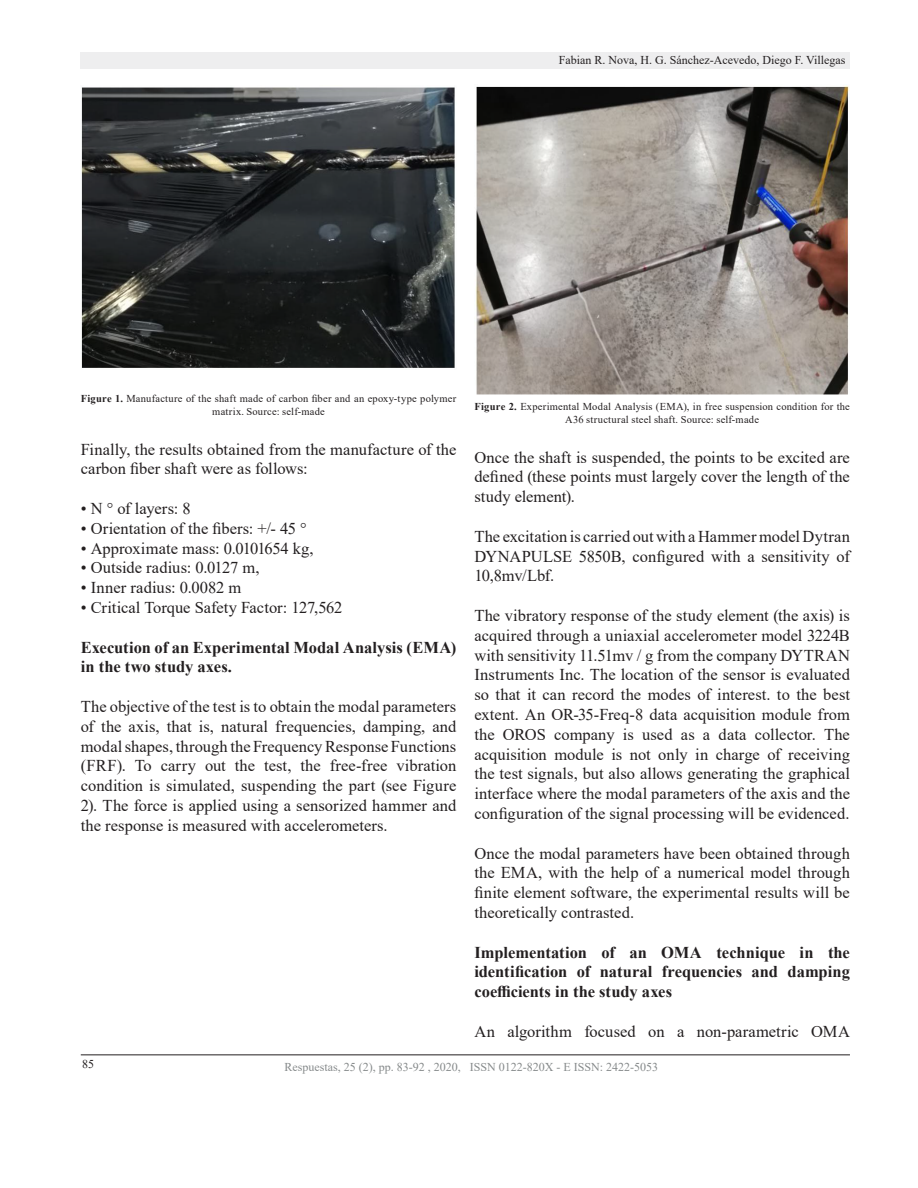
<style>
.page{position:relative;width:918px;height:1188px;background:#fff}
.page>*{position:absolute;margin:0;border:0;box-sizing:border-box;transform-origin:0 0}
.Estilo_de_párrafo_2{font:16.5px/19.8px "Times New Roman";color:#231f20;text-align:justify}
.Estilo_de_párrafo_2-2{font:700 16.5px/19.8px "Times New Roman";color:#231f20}
.t1{font:12px "Times New Roman";color:#868a8b}
.t2{font:12px "Times New Roman";color:#231f20}
.Estilo_de_párrafo_2-3{font:10.5px/12.6px "Times New Roman";letter-spacing:.02em;color:#231f20;text-align:center}
.s1{font-weight:700}
</style>
<div class="page">
<div style="left:81px;top:52px;width:769px;height:17px;background:#eeeeef"></div>
<hr style="left:81px;top:1054px;width:769px;height:1px;background:#231f20">
<img style="left:81px;top:87px;width:374px;height:281px">
<img style="left:475px;top:85px;width:374px;height:310px">
<p class="t2" style="left:559px;top:51px;width:288px">Fabian R. Nova, H. G. Sánchez-Acevedo, Diego F. Villegas</p>
<p class="Estilo_de_párrafo_2-3" style="left:81px;top:392px;width:377px"><span class="s1">Figure 1.</span> Manufacture of the shaft made of carbon fiber and an epoxy-type polymer matrix. Source: self-made</p>
<p class="Estilo_de_párrafo_2" style="left:81px;top:439px;width:377px">Finally, the results obtained from the manufacture of the carbon fiber shaft were as follows:</p>
<p class="Estilo_de_párrafo_2" style="left:81px;top:498px;width:111px">• N ° of layers: 8</p>
<p class="Estilo_de_párrafo_2" style="left:81px;top:518px;width:227px">• Orientation of the fibers: +/- 45 °</p>
<p class="Estilo_de_párrafo_2" style="left:81px;top:538px;width:234px">• Approximate mass: 0.0101654 kg,</p>
<p class="Estilo_de_párrafo_2" style="left:81px;top:557px;width:180px">• Outside radius: 0.0127 m,</p>
<p class="Estilo_de_párrafo_2" style="left:81px;top:577px;width:162px">• Inner radius: 0.0082 m</p>
<p class="Estilo_de_párrafo_2" style="left:81px;top:597px;width:263px">• Critical Torque Safety Factor: 127,562</p>
<p class="Estilo_de_párrafo_2-2" style="left:81px;top:637px;width:377px">Execution of an Experimental Modal Analysis (EMA) in the two study axes.</p>
<p class="Estilo_de_párrafo_2" style="left:81px;top:696px;width:377px">The objective of the test is to obtain the modal parameters of the axis, that is, natural frequencies, damping, and modal shapes, through the Frequency Response Functions (FRF). To carry out the test, the free-free vibration condition is simulated, suspending the part (see Figure 2). The force is applied using a sensorized hammer and the response is measured with accelerometers.</p>
<p class="Estilo_de_párrafo_2-3" style="left:474px;top:400px;width:377px"><span class="s1">Figure 2.</span> Experimental Modal Analysis (EMA), in free suspension condition for the<br>A36 structural steel shaft. Source: self-made</p>
<p class="Estilo_de_párrafo_2" style="left:474px;top:447px;width:377px">Once the shaft is suspended, the points to be excited are defined (these points must largely cover the length of the study element).</p>
<p class="Estilo_de_párrafo_2" style="left:474px;top:526px;width:377px">The excitation is carried out with a Hammer model Dytran DYNAPULSE 5850B, configured with a sensitivity of 10,8mv/Lbf.</p>
<p class="Estilo_de_párrafo_2" style="left:474px;top:605px;width:377px">The vibratory response of the study element (the axis) is acquired through a uniaxial accelerometer model 3224B with sensitivity 11.51mv / g from the company DYTRAN Instruments Inc. The location of the sensor is evaluated so that it can record the modes of interest. to the best extent. An OR-35-Freq-8 data acquisition module from the OROS company is used as a data collector. The acquisition module is not only in charge of receiving the test signals, but also allows generating the graphical interface where the modal parameters of the axis and the configuration of the signal processing will be evidenced.</p>
<p class="Estilo_de_párrafo_2" style="left:474px;top:843px;width:377px">Once the modal parameters have been obtained through the EMA, with the help of a numerical model through finite element software, the experimental results will be theoretically contrasted.</p>
<p class="Estilo_de_párrafo_2-2" style="left:474px;top:942px;width:377px;text-align:justify">Implementation of an OMA technique in the identification of natural frequencies and damping coefficients in the study axes</p>
<p class="Estilo_de_párrafo_2" style="left:474px;top:1021px;width:377px">An algorithm focused on a non-parametric OMA</p>
<p class="t2" style="left:82px;top:1056px;width:13px">85</p>
<p class="t1" style="left:284px;top:1059px;width:375px">Respuestas, 25 (2), pp. 83-92 , 2020, ISSN 0122-820X - E ISSN: 2422-5053</p>
</div>
